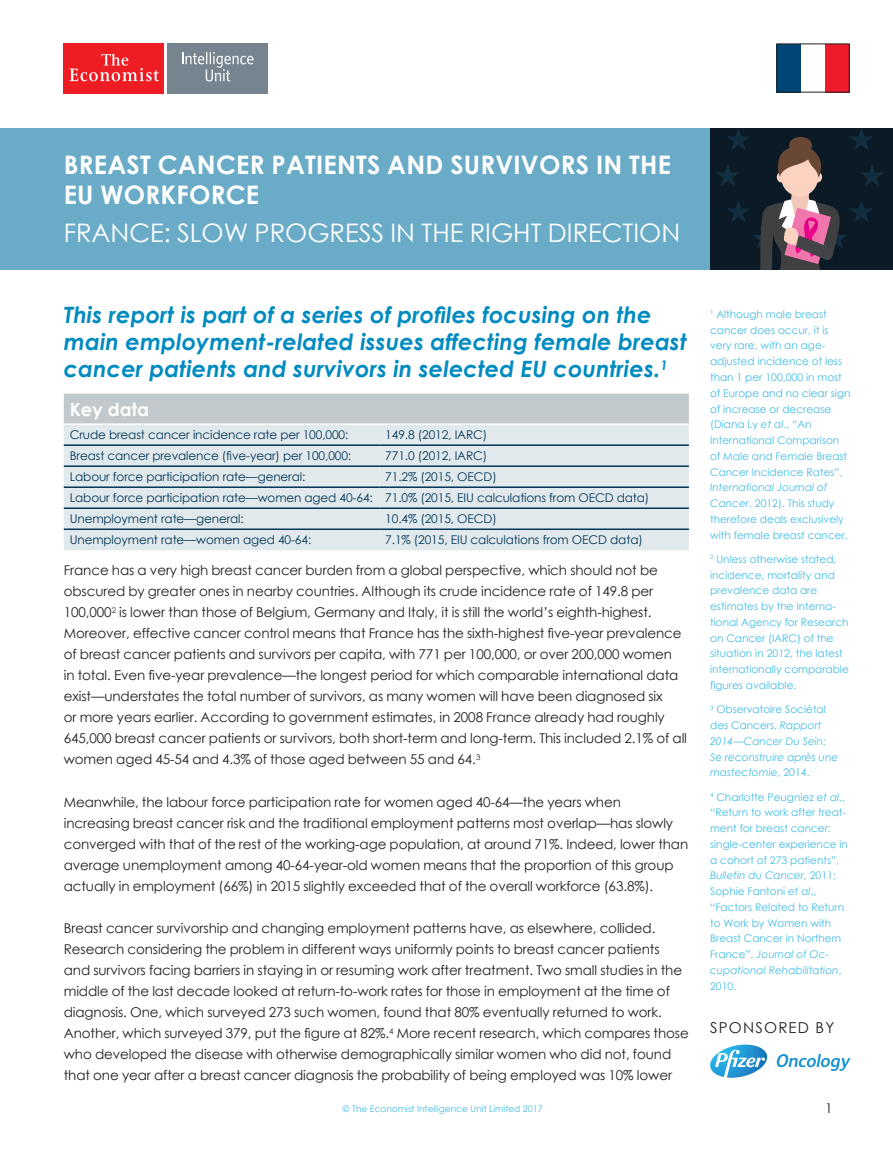
<style>
.page{position:relative;width:893px;height:1149px;background:#fff}
.page>*{position:absolute;margin:0;border:0;box-sizing:border-box;transform-origin:0 0}
.H1_ArticleTitle{font:700 25.5px/30px "Century Gothic";letter-spacing:.01em;color:#fff}
.H1_ArticleTitle-2{font:25.5px "Century Gothic";color:#fff}
.FirstPara{font:italic 700 22.5px/27px "Century Gothic";letter-spacing:.005em;color:#008bc0}
.tbh_table_head{font:700 18px "Century Gothic";color:#fff}
.t1{font:15px "Century Gothic";letter-spacing:.08em;color:#231f20}
.Body_Para{font:13.5px/21px "Century Gothic";letter-spacing:-.01em;color:#231f20}
.tbd{font:12px "Century Gothic";letter-spacing:-.01em;color:#003555}
.footnote{font:10.5px/15.8px "Century Gothic";color:#43bce4}
.footnote-2{font:italic 10.5px/15.8px "Century Gothic";color:#43bce4}
.t2{font:9px "Century Gothic";color:#43bce4}
.s1{font-style:italic}
.s2{font-style:normal}
</style>
<div class="page">
<div style="left:0;top:128px;width:893px;height:141px;background:#6aacc8"></div>
<div style="left:64px;top:44px;width:100px;height:50px;background:#ee1d23"></div>
<svg style="left:69px;top:54px;width:90px;height:27px"></svg>
<div style="left:168px;top:44px;width:100px;height:50px;background:#76848f"></div>
<svg style="left:182px;top:52px;width:71px;height:29px"></svg>
<div style="left:710px;top:128px;width:183px;height:141px;background:#0b1a25"></div>
<svg style="left:716px;top:128px;width:168px;height:141px"></svg>
<div style="left:64px;top:393px;width:625px;height:30px;background:#c1c9cd"></div>
<div style="left:64px;top:425px;width:625px;height:125px;background:#e2e9ed"></div>
<hr style="left:64px;top:465px;width:315px;height:2px;background:#003555">
<hr style="left:379px;top:465px;width:310px;height:2px;background:#003555">
<hr style="left:64px;top:486px;width:315px;height:2px;background:#003555">
<hr style="left:379px;top:486px;width:310px;height:2px;background:#003555">
<hr style="left:64px;top:507px;width:315px;height:2px;background:#003555">
<hr style="left:379px;top:507px;width:310px;height:2px;background:#003555">
<hr style="left:64px;top:444px;width:315px;height:2px;background:#003555">
<hr style="left:379px;top:444px;width:310px;height:2px;background:#003555">
<hr style="left:64px;top:528px;width:315px;height:2px;background:#003555">
<hr style="left:379px;top:528px;width:310px;height:2px;background:#003555">
<svg style="left:777px;top:1053px;width:73px;height:17px"></svg>
<svg style="left:710px;top:1044px;width:57px;height:33px"></svg>
<div style="left:777px;top:44px;width:24px;height:48px;background:#004577"></div>
<div style="left:825px;top:44px;width:24px;height:48px;background:#ee1b2c"></div>
<div style="left:777px;top:44px;width:72px;height:48px;border:1px solid #231f20"></div>
<p class="H1_ArticleTitle" style="left:64px;top:148px;width:609px">BREAST CANCER PATIENTS AND SURVIVORS IN THE<br>EU WORKFORCE</p>
<p class="H1_ArticleTitle-2" style="left:64px;top:215px;width:618px">FRANCE: SLOW PROGRESS IN THE RIGHT DIRECTION</p>
<p class="FirstPara" style="left:64px;top:300px;width:624px">This report is part of a series of profiles focusing on the main employment-related issues affecting female breast cancer patients and survivors in selected EU countries.<sup>1</sup></p>
<p class="footnote" style="left:710px;top:306px;width:142px"><sup>1</sup> Although male breast cancer does occur, it is very rare, with an age&shy;adjusted incidence of less than 1 per 100,000 in most of Europe and no clear sign of increase or decrease (Diana Ly <span class="s1">et al</span>., “An<br>International Comparison of Male and Female Breast<br>Cancer Incidence Rates”,<br><span class="s1">International Journal of<br>Cancer</span>, 2012). This study therefore deals exclusively with female breast cancer.</p>
<p class="footnote" style="left:710px;top:551px;width:140px"><sup>2</sup> Unless otherwise stated, incidence, mortality and prevalence data are estimates by the Interna&shy;tional Agency for Research on Cancer (IARC) of the situation in 2012, the latest internationally comparable figures available.</p>
<p class="footnote-2" style="left:710px;top:701px;width:130px"><sup>3</sup> <span class="s2">Observatoire Sociétal des Cancers,</span> Rapport<br>2014—Cancer Du Sein:<br>Se reconstruire après une mastectomie<span class="s2">, 2014.</span></p>
<p class="footnote" style="left:710px;top:788px;width:139px"><sup>4</sup> Charlotte Peugniez <span class="s1">et al</span>., “Return to work after treat&shy;ment for breast cancer: single-center experience in a cohort of 273 patients”,<br><span class="s1">Bulletin du Cancer</span>, 2011;<br>Sophie Fantoni <span class="s1">et al</span>., “Factors Related to Return to Work by Women with<br>Breast Cancer in Northern<br>France”, <span class="s1">Journal of Oc&shy;cupational Rehabilitation</span>,<br>2010.</p>
<p class="tbh_table_head" style="left:70px;top:395px;width:81px">Key data</p>
<p class="tbd" style="left:70px;top:426px;width:280px">Crude breast cancer incidence rate per 100,000:</p>
<p class="tbd" style="left:385px;top:426px;width:103px">149.8 (2012, IARC)</p>
<p class="tbd" style="left:70px;top:447px;width:283px">Breast cancer prevalence (five-year) per 100,000:</p>
<p class="tbd" style="left:385px;top:447px;width:103px">771.0 (2012, IARC)</p>
<p class="tbd" style="left:70px;top:468px;width:237px">Labour force participation rate—general:</p>
<p class="tbd" style="left:385px;top:468px;width:113px">71.2% (2015, OECD)</p>
<p class="tbd" style="left:70px;top:489px;width:305px">Labour force participation rate—women aged 40-64:</p>
<p class="tbd" style="left:385px;top:489px;width:266px">71.0% (2015, EIU calculations from OECD data)</p>
<p class="tbd" style="left:70px;top:510px;width:176px">Unemployment rate—general:</p>
<p class="tbd" style="left:385px;top:510px;width:113px">10.4% (2015, OECD)</p>
<p class="tbd" style="left:70px;top:531px;width:243px">Unemployment rate—women aged 40-64:</p>
<p class="tbd" style="left:385px;top:531px;width:259px">7.1% (2015, EIU calculations from OECD data)</p>
<p class="Body_Para" style="left:64px;top:559px;width:625px">France has a very high breast cancer burden from a global perspective, which should not be obscured by greater ones in nearby countries. Although its crude incidence rate of 149.8 per 100,000<sup>2</sup> is lower than those of Belgium, Germany and Italy, it is still the world’s eighth-highest.<br>Moreover, effective cancer control means that France has the sixth-highest five-year prevalence of breast cancer patients and survivors per capita, with 771 per 100,000, or over 200,000 women<br>in total. Even five-year prevalence—the longest period for which comparable international data exist—understates the total number of survivors, as many women will have been diagnosed six<br>or more years earlier. According to government estimates, in 2008 France already had roughly 645,000 breast cancer patients or survivors, both short-term and long-term. This included 2.1% of all women aged 45-54 and 4.3% of those aged between 55 and 64.<sup>3</sup></p>
<p class="Body_Para" style="left:64px;top:790px;width:626px">Meanwhile, the labour force participation rate for women aged 40-64—the years when increasing breast cancer risk and the traditional employment patterns most overlap—has slowly converged with that of the rest of the working-age population, at around 71%. Indeed, lower than average unemployment among 40-64-year-old women means that the proportion of this group actually in employment (66%) in 2015 slightly exceeded that of the overall workforce (63.8%).</p>
<p class="Body_Para" style="left:64px;top:917px;width:626px">Breast cancer survivorship and changing employment patterns have, as elsewhere, collided.<br>Research considering the problem in different ways uniformly points to breast cancer patients and survivors facing barriers in staying in or resuming work after treatment. Two small studies in the middle of the last decade looked at return-to-work rates for those in employment at the time of diagnosis. One, which surveyed 273 such women, found that 80% eventually returned to work.<br>Another, which surveyed 379, put the figure at 82%.<sup>4</sup> More recent research, which compares those who developed the disease with otherwise demographically similar women who did not, found that one year after a breast cancer diagnosis the probability of being employed was 10% lower</p>
<p class="t2" style="left:343px;top:1102px;width:201px">© The Economist Intelligence Unit Limited 2017</p>
<p class="Body_Para" style="left:825px;top:1096px;width:9px">1</p>
<p class="t1" style="left:710px;top:1016px;width:126px">SPONSORED BY</p>
</div>
